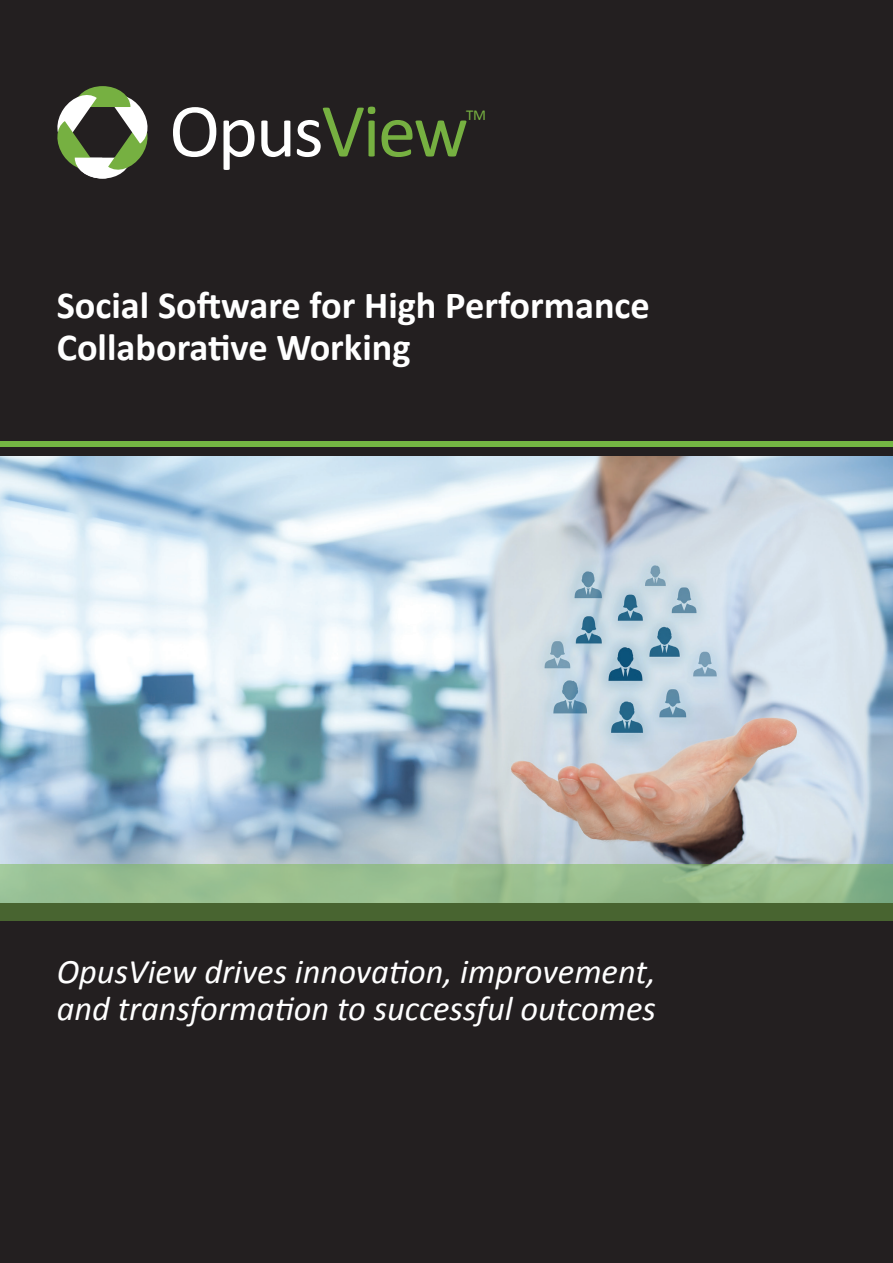
<style>
.page{position:relative;width:893px;height:1263px;background:#fff}
.page>*{position:absolute;margin:0;border:0;box-sizing:border-box;transform-origin:0 0}
.t1{font:76.8px "Calibri";letter-spacing:-.03em;color:#fff}
.t2{font:700 38.4px "Calibri";color:#fff}
.t3{font:italic 34.5px "Calibri";color:#fff}
.t4{font:15.15px "Calibri";color:#76b041}
.s1{color:#76b041}
</style>
<div class="page">
<div style="left:0;top:0;width:893px;height:468px;background:#231f20"></div>
<div style="left:0;top:517px;width:893px;height:746px;background:#231f20"></div>
<img style="left:0;top:457px;width:893px;height:407px">
<svg style="left:0;top:864px;width:893px;height:57px;background:#7ea171"></svg>
<div style="left:0;top:441px;width:893px;height:5px;background:#74b643"></div>
<svg style="left:57px;top:86px;width:91px;height:93px"></svg>
<p class="t1" style="left:169px;top:82px;width:301px">Opus<span class="s1">View</span></p>
<p class="t4" style="left:466px;top:106px;width:21px">TM</p>
<p class="t2" style="left:57px;top:281px;width:595px">Social Software for High Performance</p>
<p class="t2" style="left:57px;top:322px;width:355px">Collaborative Working</p>
<p class="t3" style="left:57px;top:948px;width:600px">OpusView drives innovation, improvement,</p>
<p class="t3" style="left:57px;top:985px;width:601px">and transformation to successful outcomes</p>
</div>
